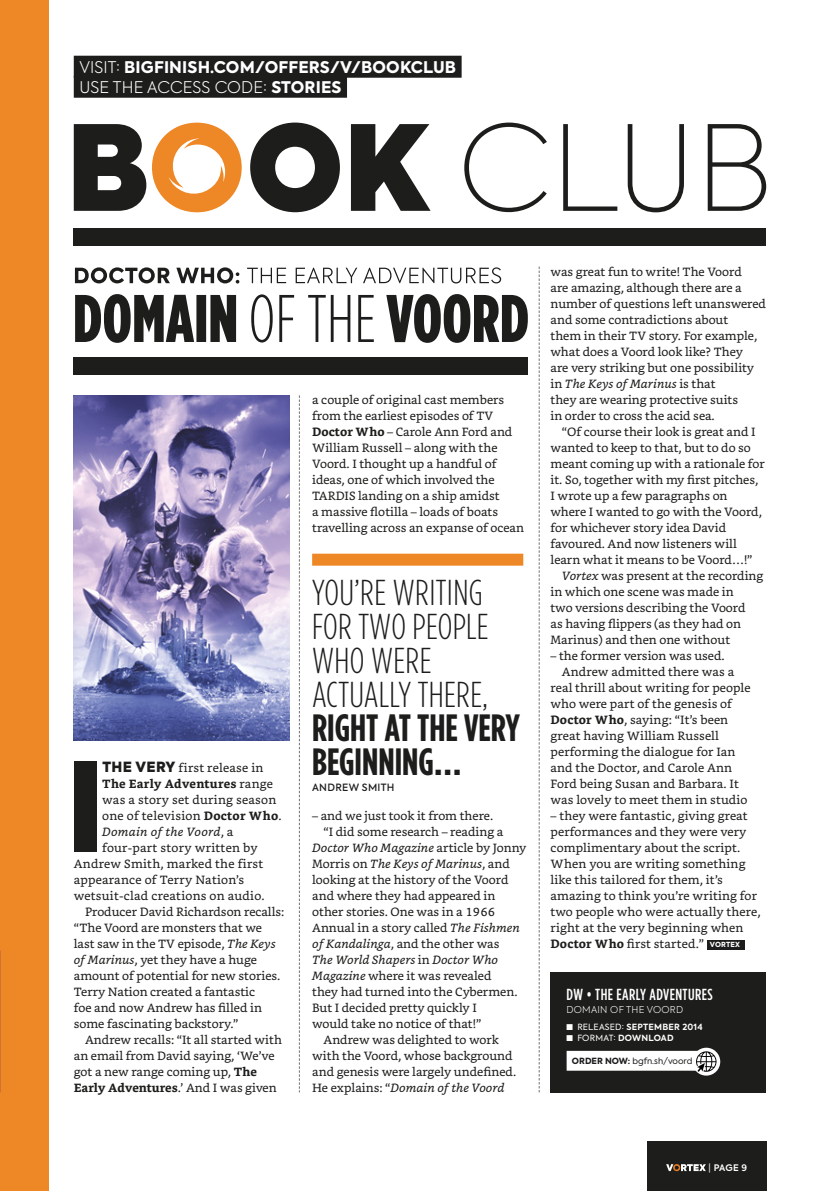
<style>
.page{position:relative;width:840px;height:1191px;background:#fff}
.page>*{position:absolute;margin:0;border:0;box-sizing:border-box;transform-origin:0 0}
.Start{font:700 38px/34px "Gotham Condensed";color:#1d1d1b}
.Start-2{font:300 36px/34px "Gotham Condensed";letter-spacing:.01em;color:#1d1d1b}
.t1{font:800 16px "Axiforma";letter-spacing:.01em;color:#fff}
.t2{font:300 16px "Axiforma";letter-spacing:.01em;color:#fff}
.t3{font:500 16px "Gotham Condensed";letter-spacing:.025em;color:#fff}
.Start-3{font:12px/16px "Bookerly";color:#1d1d1b}
.Start-4{font:12px "Bookerly";letter-spacing:.02em;color:#1d1d1b}
.Start-5{font:700 12px "Bookerly";letter-spacing:.02em;color:#1d1d1b}
.Start-6{font:italic 12px "Bookerly";letter-spacing:.02em;color:#1d1d1b}
.Start-7{font:500 10px "Axiforma";letter-spacing:.03em;color:#1d1d1b}
.t4{font:300 9.4px "Axiforma";letter-spacing:.025em;color:#fff}
.t5{font:600 9px "Axiforma";color:#fff}
.t6{font:700 8.4px "Axiforma";letter-spacing:.025em;color:#fff}
.t7{font:8.4px "Axiforma";color:#1d1d1b}
.s1{font-weight:300}
.s2{font-weight:800}
.s3{font-family:"Axiforma";font-weight:900;font-size:14px}
.s4{font-weight:400}
.s5{font-weight:700}
.s6{font-style:normal}
.s7{font-style:italic}
.s8{font-family:"Axiforma";font-weight:800;font-size:7px;color:#fff}
</style>
<div class="page">
<div style="left:74px;top:761px;width:22px;height:90px;background:#1d1d1b"></div>
<div style="left:74px;top:56px;width:387px;height:22px;background:#1d1d1b"></div>
<div style="left:74px;top:76px;width:273px;height:22px;background:#1d1d1b"></div>
<svg style="left:299px;top:395px;width:1px;height:697px"></svg>
<svg style="left:538px;top:266px;width:1px;height:826px"></svg>
<svg style="left:74px;top:124px;width:72px;height:87px"></svg>
<svg style="left:250px;top:123px;width:90px;height:89px"></svg>
<svg style="left:351px;top:124px;width:79px;height:87px"></svg>
<svg style="left:464px;top:123px;width:82px;height:89px"></svg>
<svg style="left:563px;top:124px;width:54px;height:87px"></svg>
<svg style="left:627px;top:124px;width:56px;height:88px"></svg>
<svg style="left:707px;top:124px;width:58px;height:87px"></svg>
<svg style="left:152px;top:123px;width:89px;height:89px"></svg>
<img style="left:74px;top:395px;width:215px;height:345px">
<div style="left:706px;top:940px;width:38px;height:9px;background:#1d1d1b"></div>
<div style="left:0;top:0;width:48px;height:1191px;background:#ee8827"></div>
<svg style="left:75px;top:294px;width:452px;height:49px"></svg>
<svg style="left:75px;top:267px;width:426px;height:16px"></svg>
<div style="left:74px;top:228px;width:691px;height:17px;background:#1d1d1b"></div>
<div style="left:550px;top:971px;width:215px;height:121px;background:#1d1d1b"></div>
<div style="left:566px;top:1050px;width:148px;height:20px;background:#fff"></div>
<svg style="left:692px;top:1047px;width:27px;height:28px"></svg>
<svg style="left:695px;top:1051px;width:21px;height:20px"></svg>
<div style="left:74px;top:357px;width:453px;height:17px;background:#1d1d1b"></div>
<div style="left:312px;top:553px;width:211px;height:12px;background:#ee8827"></div>
<div style="left:646px;top:1141px;width:119px;height:50px;background:#1d1d1b"></div>
<svg style="left:666px;top:1164px;width:39px;height:7px"></svg>
<h2 class="t1" style="left:79px;top:56px;width:378px"><span class="s1">VISIT:</span> BIGFINISH.COM/OFFERS/V/BOOKCLUB</h2>
<h2 class="t2" style="left:79px;top:77px;width:263px">USE THE ACCESS CODE: <span class="s2">STORIES</span></h2>
<p class="Start-4" style="left:102px;top:761px;width:163px"><span class="s3">THE VERY</span> first release in</p>
<p class="Start-5" style="left:102px;top:777px;width:172px">The Early Adventures <span class="s4">range</span></p>
<p class="Start-4" style="left:102px;top:793px;width:175px">was a story set during season</p>
<p class="Start-4" style="left:102px;top:809px;width:181px">one of television <span class="s5">Doctor Who</span>.</p>
<p class="Start-6" style="left:102px;top:825px;width:133px">Domain of the Voord<span class="s6">, a</span></p>
<p class="Start-4" style="left:102px;top:841px;width:157px">four-part story written by</p>
<p class="Start-4" style="left:74px;top:857px;width:191px">Andrew Smith, marked the first</p>
<p class="Start-4" style="left:74px;top:873px;width:172px">appearance of Terry Nation’s</p>
<p class="Start-4" style="left:74px;top:889px;width:192px">wetsuit-clad creations on audio.</p>
<p class="Start-3" style="left:74px;top:904px;width:212px;text-indent:11px">Producer David Richardson recalls: “The Voord are monsters that we last saw in the TV episode, <span class="s7">The Keys of Marinus</span>, yet they have a huge amount of potential for new stories.<br>Terry Nation created a fantastic<br>foe and now Andrew has filled in some fascinating backstory.”</p>
<p class="Start-3" style="left:74px;top:1032px;width:209px;text-indent:11px">Andrew recalls: “It all started with an email from David saying, ‘We’ve got a new range coming up, <span class="s5">The Early Adventures</span>.’ And I was given</p>
<p class="Start-3" style="left:312px;top:392px;width:213px">a couple of original cast members from the earliest episodes of TV<br><span class="s5">Doctor Who</span> – Carole Ann Ford and<br>William Russell – along with the<br>Voord. I thought up a handful of ideas, one of which involved the<br>TARDIS landing on a ship amidst<br>a massive flotilla – loads of boats travelling across an expanse of ocean</p>
<p class="Start-2" style="left:312px;top:575px;width:178px">YOU’RE WRITING<br>FOR TWO PEOPLE<br>WHO WERE<br>ACTUALLY THERE,</p>
<p class="Start" style="left:312px;top:711px;width:209px">RIGHT AT THE VERY<br>BEGINNING…</p>
<p class="Start-7" style="left:312px;top:781px;width:84px">ANDREW SMITH</p>
<p class="Start-3" style="left:312px;top:808px;width:182px">– and we just took it from there.</p>
<p class="Start-3" style="left:312px;top:824px;width:215px;text-indent:11px">“I did some research – reading a<br><span class="s7">Doctor Who Magazine</span> article by Jonny<br>Morris on <span class="s7">The Keys of Marinus</span>, and looking at the history of the Voord and where they had appeared in other stories. One was in a 1966<br>Annual in a story called <span class="s7">The Fishmen of Kandalinga</span>, and the other was<br><span class="s7">The World Shapers</span> in <span class="s7">Doctor Who<br>Magazine</span> where it was revealed<br>they had turned into the Cybermen.<br>But I decided pretty quickly I<br>would take no notice of that!”</p>
<p class="Start-3" style="left:312px;top:1032px;width:205px;text-indent:11px">Andrew was delighted to work with the Voord, whose background and genesis were largely undefined.<br>He explains: “<span class="s7">Domain of the Voord</span></p>
<p class="Start-3" style="left:550px;top:264px;width:217px">was great fun to write! The Voord<br>are amazing, although there are a number of questions left unanswered and some contradictions about<br>them in their TV story. For example, what does a Voord look like? They<br>are very striking but one possibility in <span class="s7">The Keys of Marinus</span> is that<br>they are wearing protective suits<br>in order to cross the acid sea.</p>
<p class="Start-3" style="left:550px;top:424px;width:216px;text-indent:11px">“Of course their look is great and I wanted to keep to that, but to do so meant coming up with a rationale for it. So, together with my first pitches, I wrote up a few paragraphs on where I wanted to go with the Voord, for whichever story idea David favoured. And now listeners will learn what it means to be Voord…!”</p>
<p class="Start-3" style="left:550px;top:568px;width:214px;text-indent:11px"><span class="s7">Vortex</span> was present at the recording in which one scene was made in<br>two versions describing the Voord<br>as having flippers (as they had on<br>Marinus) and then one without</p>
<p class="Start-3" style="left:550px;top:648px;width:176px">– the former version was used.</p>
<p class="Start-3" style="left:550px;top:664px;width:201px;text-indent:11px">Andrew admitted there was a real thrill about writing for people who were part of the genesis of<br><span class="s5">Doctor Who</span>, saying: “It’s been great having William Russell performing the dialogue for Ian and the Doctor, and Carole Ann<br>Ford being Susan and Barbara. It was lovely to meet them in studio</p>
<p class="Start-3" style="left:550px;top:808px;width:211px">– they were fantastic, giving great performances and they were very complimentary about the script.<br>When you are writing something like this tailored for them, it’s amazing to think you’re writing for two people who were actually there, right at the very beginning when <span class="s5">Doctor Who</span> first started.” <span class="s8">VORTEX</span></p>
<h3 class="t3" style="left:566px;top:985px;width:147px">DW • THE EARLY ADVENTURES</h3>
<p class="t4" style="left:566px;top:1003px;width:118px">DOMAIN OF THE VOORD</p>
<p class="t6" style="left:566px;top:1021px;width:137px">■ <span class="s4">RELEASED:</span> SEPTEMBER 2014</p>
<p class="t6" style="left:566px;top:1032px;width:108px">■ <span class="s4">FORMAT:</span> DOWNLOAD</p>
<p class="t7" style="left:571px;top:1055px;width:122px"><span class="s2">ORDER NOW:</span> bgfn.sh/voord</p>
<p class="t5" style="left:708px;top:1161px;width:40px"><span class="s4">|</span> PAGE 9</p>
</div>
